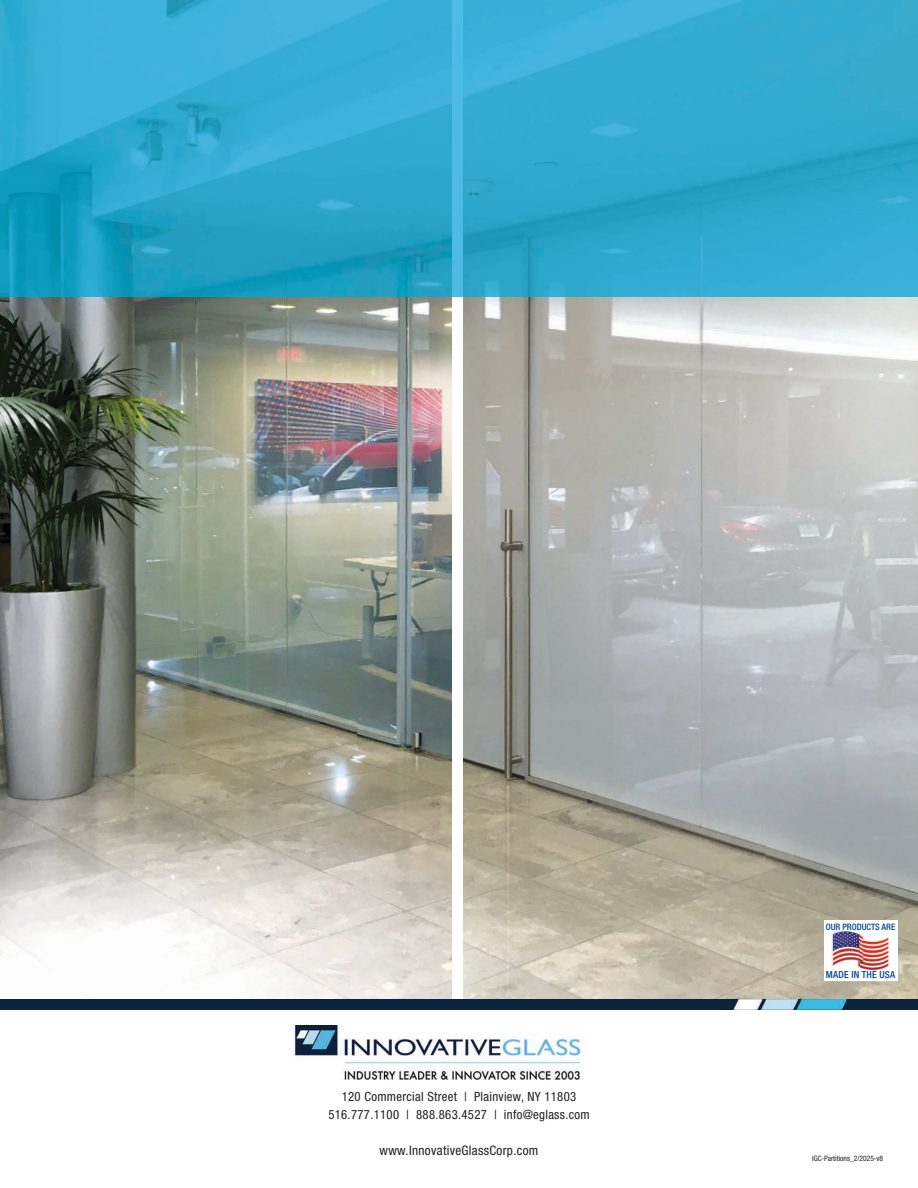
<style>
.page{position:relative;width:918px;height:1188px;background:#fff}
.page>*{position:absolute;margin:0;border:0;box-sizing:border-box;transform-origin:0 0}
.t1{font:condensed 13.2px "Helvetica Neue";letter-spacing:.025em;color:#231f20}
.t2{font:condensed 12.75px/18px "Helvetica Neue";letter-spacing:.025em;color:#231f20;text-align:center}
.t3{font:500 condensed 9.75px "Helvetica Neue";letter-spacing:.02em;color:#014588}
.t4{font:500 condensed 8.85px "Helvetica Neue";color:#014588}
.t5{font:condensed 7.5px "Helvetica Neue";color:#231f20}
</style>
<div class="page">
<img style="left:0;top:297px;width:38px;height:658px">
<img style="left:38px;top:297px;width:312px;height:287px">
<img style="left:350px;top:297px;width:102px;height:702px">
<img style="left:30px;top:584px;width:331px;height:327px">
<img style="left:28px;top:902px;width:325px;height:97px">
<img style="left:463px;top:0;width:301px;height:898px">
<img style="left:764px;top:0;width:154px;height:949px">
<img style="left:463px;top:898px;width:302px;height:101px">
<img style="left:764px;top:949px;width:154px;height:50px">
<img style="left:0;top:0;width:302px;height:297px">
<img style="left:302px;top:0;width:150px;height:297px">
<img style="left:0;top:999px;width:918px;height:11px">
<div style="left:0;top:999px;width:457px;height:8px;background:#0c233e"></div>
<img style="left:467px;top:999px;width:451px;height:1px">
<div style="left:824px;top:920px;width:73px;height:61px;background:#fff"></div>
<img style="left:831px;top:930px;width:59px;height:40px">
<div style="left:452px;top:0;width:11px;height:297px;background:#4ebbe5"></div>
<img style="left:294px;top:1025px;width:292px;height:55px">
<p class="t2" style="left:328px;top:1088px;width:263px">120 Commercial Street | Plainview, NY 11803<br>516.777.1100 | 888.863.4527 | info@eglass.com</p>
<p class="t1" style="left:380px;top:1143px;width:160px">www.InnovativeGlassCorp.com</p>
<p class="t4" style="left:826px;top:922px;width:71px">OUR PRODUCTS ARE</p>
<p class="t3" style="left:826px;top:969px;width:71px">MADE IN THE USA</p>
<p class="t5" style="left:812px;top:1154px;width:73px">IGC-Partitions_2/2025-v8</p>
</div>
